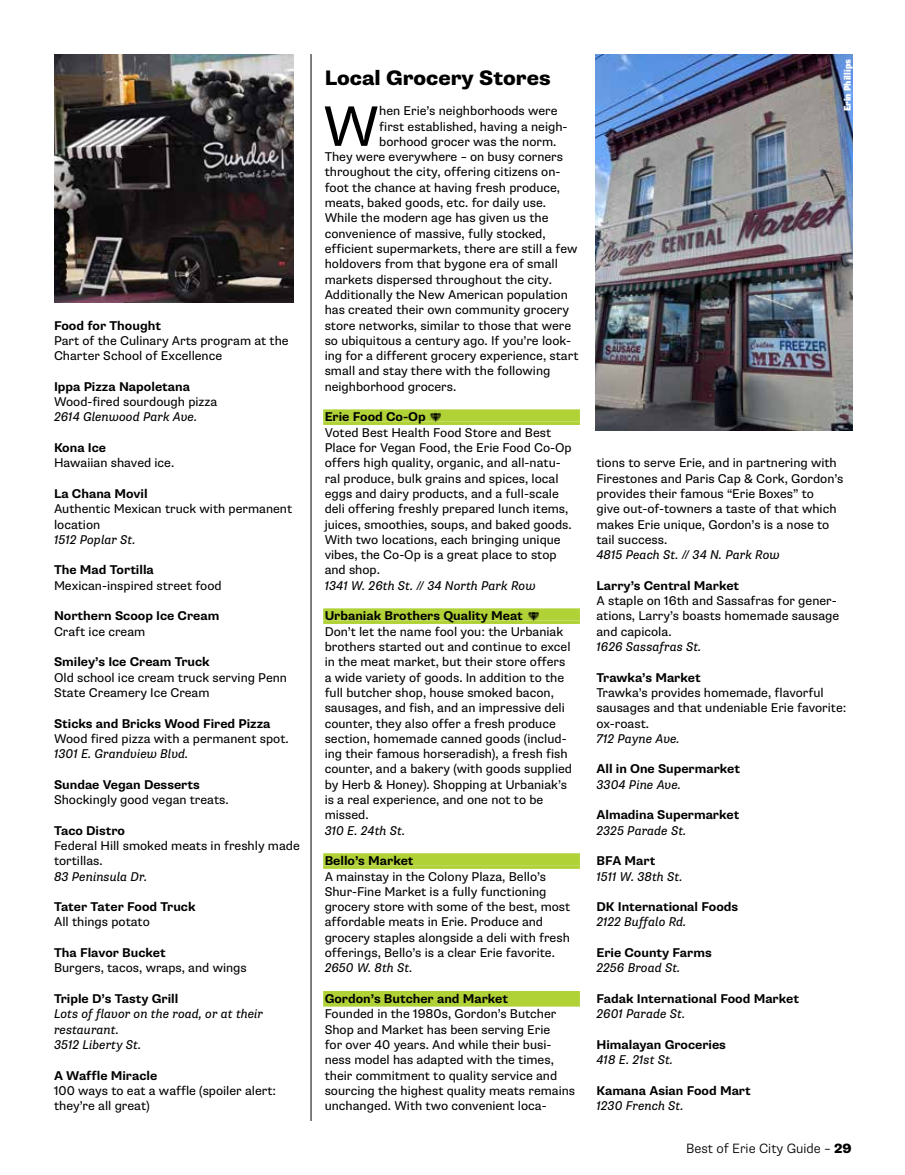
<style>
.page{position:relative;width:905px;height:1175px;background:#fff}
.page>*{position:absolute;margin:0;border:0;box-sizing:border-box;transform-origin:0 0}
.t1{font:57.15px "Supria Sans";color:#000}
.t2{font:800 21px "Supria Sans";color:#000}
.t3{font:300 13.5px "Supria Sans";color:#000}
.t4{font:12.75px/15.3px "Supria Sans";color:#000}
.t5{font:700 12.75px "Supria Sans";color:#000}
.t6{font:italic 12.75px/15.3px "Supria Sans";color:#000}
.t7{font:900 condensed 9.75px "Supria Sans";color:#fff}
.s1{font-weight:800}
</style>
<div class="page">
<div style="left:323px;top:409px;width:257px;height:12px;background:#b0d236"></div>
<svg style="left:323px;top:421px;width:257px;height:4px"></svg>
<div style="left:323px;top:608px;width:257px;height:12px;background:#b0d236"></div>
<svg style="left:323px;top:620px;width:257px;height:4px"></svg>
<div style="left:323px;top:853px;width:257px;height:12px;background:#b0d236"></div>
<svg style="left:323px;top:865px;width:257px;height:4px"></svg>
<div style="left:323px;top:991px;width:257px;height:12px;background:#b0d236"></div>
<hr style="left:323px;top:1003px;width:257px;height:3px;background:#b0d236">
<img style="left:54px;top:54px;width:240px;height:248px">
<img style="left:595px;top:54px;width:257px;height:377px">
<hr style="left:310px;top:54px;width:1px;height:1066px;background:#000">
<svg style="left:430px;top:411px;width:11px;height:12px"></svg>
<svg style="left:528px;top:610px;width:11px;height:11px"></svg>
<p class="t5" style="left:54px;top:317px;width:108px">Food for Thought</p>
<p class="t4" style="left:54px;top:333px;width:236px">Part of the Culinary Arts program at the<br>Charter School of Excellence</p>
<p class="t5" style="left:54px;top:378px;width:137px">Ippa Pizza Napoletana</p>
<p class="t4" style="left:54px;top:394px;width:165px">Wood-fired sourdough pizza</p>
<p class="t6" style="left:54px;top:409px;width:145px">2614 Glenwood Park Ave.</p>
<p class="t5" style="left:54px;top:440px;width:53px">Kona Ice</p>
<p class="t4" style="left:54px;top:455px;width:122px">Hawaiian shaved ice.</p>
<p class="t5" style="left:54px;top:486px;width:95px">La Chana Movil</p>
<p class="t4" style="left:54px;top:501px;width:240px">Authentic Mexican truck with permanent location</p>
<p class="t6" style="left:54px;top:532px;width:83px">1512 Poplar St.</p>
<p class="t5" style="left:54px;top:562px;width:101px">The Mad Tortilla</p>
<p class="t4" style="left:54px;top:578px;width:169px">Mexican-inspired street food</p>
<p class="t5" style="left:54px;top:608px;width:167px">Northern Scoop Ice Cream</p>
<p class="t4" style="left:54px;top:624px;width:93px">Craft ice cream</p>
<p class="t5" style="left:54px;top:654px;width:157px">Smiley’s Ice Cream Truck</p>
<p class="t4" style="left:54px;top:670px;width:234px">Old school ice cream truck serving Penn<br>State Creamery Ice Cream</p>
<p class="t5" style="left:54px;top:715px;width:218px">Sticks and Bricks Wood Fired Pizza</p>
<p class="t4" style="left:54px;top:731px;width:236px">Wood fired pizza with a permanent spot.</p>
<p class="t6" style="left:54px;top:746px;width:136px">1301 E. Grandview Blvd.</p>
<p class="t5" style="left:54px;top:776px;width:147px">Sundae Vegan Desserts</p>
<p class="t4" style="left:54px;top:792px;width:176px">Shockingly good vegan treats.</p>
<p class="t5" style="left:54px;top:822px;width:73px">Taco Distro</p>
<p class="t4" style="left:54px;top:838px;width:247px">Federal Hill smoked meats in freshly made tortillas.</p>
<p class="t6" style="left:54px;top:868px;width:95px">83 Peninsula Dr.</p>
<p class="t5" style="left:54px;top:899px;width:143px">Tater Tater Food Truck</p>
<p class="t4" style="left:54px;top:914px;width:97px">All things potato</p>
<p class="t5" style="left:54px;top:945px;width:113px">Tha Flavor Bucket</p>
<p class="t4" style="left:54px;top:960px;width:194px">Burgers, tacos, wraps, and wings</p>
<p class="t5" style="left:54px;top:990px;width:126px">Triple D’s Tasty Grill</p>
<p class="t6" style="left:54px;top:1006px;width:211px">Lots of flavor on the road, or at their restaurant.<br>3512 Liberty St.</p>
<p class="t5" style="left:54px;top:1067px;width:105px">A Waffle Miracle</p>
<p class="t4" style="left:54px;top:1083px;width:224px">100 ways to eat a waffle (spoiler alert: they’re all great)</p>
<h2 class="t2" style="left:324px;top:64px;width:227px">Local Grocery Stores</h2>
<h1 class="t1" style="left:323px;top:92px;width:58px">W</h1>
<p class="t4" style="left:379px;top:103px;width:180px">hen Erie’s neighborhoods were</p>
<p class="t4" style="left:379px;top:119px;width:190px">first established, having a neigh-</p>
<p class="t4" style="left:379px;top:134px;width:179px">borhood grocer was the norm.</p>
<p class="t4" style="left:325px;top:149px;width:240px">They were everywhere – on busy corners</p>
<p class="t4" style="left:325px;top:165px;width:237px">throughout the city, offering citizens on-</p>
<p class="t4" style="left:325px;top:180px;width:237px">foot the chance at having fresh produce,</p>
<p class="t4" style="left:325px;top:195px;width:223px">meats, baked goods, etc. for daily use.</p>
<p class="t4" style="left:325px;top:211px;width:225px">While the modern age has given us the</p>
<p class="t4" style="left:325px;top:226px;width:222px">convenience of massive, fully stocked,</p>
<p class="t4" style="left:325px;top:241px;width:254px">efficient supermarkets, there are still a few</p>
<p class="t4" style="left:325px;top:256px;width:235px">holdovers from that bygone era of small</p>
<p class="t4" style="left:325px;top:272px;width:229px">markets dispersed throughout the city.</p>
<p class="t4" style="left:325px;top:287px;width:245px">Additionally the New American population</p>
<p class="t4" style="left:325px;top:302px;width:246px">has created their own community grocery</p>
<p class="t4" style="left:325px;top:318px;width:248px">store networks, similar to those that were</p>
<p class="t4" style="left:325px;top:333px;width:248px">so ubiquitous a century ago. If you’re look-</p>
<p class="t4" style="left:325px;top:348px;width:255px">ing for a different grocery experience, start</p>
<p class="t4" style="left:325px;top:364px;width:227px">small and stay there with the following</p>
<p class="t4" style="left:325px;top:379px;width:133px">neighborhood grocers.</p>
<p class="t5" style="left:325px;top:409px;width:103px">Erie Food Co-Op</p>
<p class="t4" style="left:325px;top:425px;width:248px">Voted Best Health Food Store and Best Place for Vegan Food, the Erie Food Co-Op offers high quality, organic, and all-natu&shy;ral produce, bulk grains and spices, local eggs and dairy products, and a full-scale deli offering freshly prepared lunch items, juices, smoothies, soups, and baked goods.<br>With two locations, each bringing unique vibes, the Co-Op is a great place to stop and shop.</p>
<p class="t6" style="left:325px;top:578px;width:212px">1341 W. 26th St. // 34 North Park Row</p>
<p class="t5" style="left:325px;top:608px;width:200px">Urbaniak Brothers Quality Meat</p>
<p class="t4" style="left:325px;top:624px;width:249px">Don’t let the name fool you: the Urbaniak brothers started out and continue to excel in the meat market, but their store offers a wide variety of goods. In addition to the full butcher shop, house smoked bacon, sausages, and fish, and an impressive deli counter, they also offer a fresh produce section, homemade canned goods (includ&shy;ing their famous horseradish), a fresh fish counter, and a bakery (with goods supplied by Herb &amp; Honey). Shopping at Urbaniak’s is a real experience, and one not to be missed.</p>
<p class="t6" style="left:325px;top:823px;width:82px">310 E. 24th St.</p>
<p class="t5" style="left:325px;top:853px;width:90px">Bello’s Market</p>
<p class="t4" style="left:325px;top:868px;width:247px">A mainstay in the Colony Plaza, Bello’s Shur-Fine Market is a fully functioning grocery store with some of the best, most affordable meats in Erie. Produce and grocery staples alongside a deli with fresh offerings, Bello’s is a clear Erie favorite.</p>
<p class="t6" style="left:325px;top:960px;width:89px">2650 W. 8th St.</p>
<p class="t5" style="left:325px;top:990px;width:185px">Gordon’s Butcher and Market</p>
<p class="t4" style="left:325px;top:1006px;width:252px">Founded in the 1980s, Gordon’s Butcher Shop and Market has been serving Erie<br>for over 40 years. And while their busi&shy;ness model has adapted with the times, their commitment to quality service and sourcing the highest quality meats remains unchanged. With two convenient loca-</p>
<p class="t7" style="left:841px;top:111px;width:53px;rotate:-90deg">Erin Phillips</p>
<p class="t4" style="left:596px;top:455px;width:248px">tions to serve Erie, and in partnering with Firestones and Paris Cap &amp; Cork, Gordon’s provides their famous “Erie Boxes” to<br>give out-of-towners a taste of that which makes Erie unique, Gordon’s is a nose to tail success.</p>
<p class="t6" style="left:596px;top:547px;width:185px">4815 Peach St. // 34 N. Park Row</p>
<p class="t5" style="left:596px;top:577px;width:144px">Larry’s Central Market</p>
<p class="t4" style="left:596px;top:593px;width:244px">A staple on 16th and Sassafras for gener&shy;ations, Larry’s boasts homemade sausage and capicola.</p>
<p class="t6" style="left:596px;top:639px;width:106px">1626 Sassafras St.</p>
<p class="t5" style="left:596px;top:669px;width:106px">Trawka’s Market</p>
<p class="t4" style="left:596px;top:685px;width:251px">Trawka’s provides homemade, flavorful sausages and that undeniable Erie favorite: ox-roast.</p>
<p class="t6" style="left:596px;top:731px;width:85px">712 Payne Ave.</p>
<p class="t5" style="left:596px;top:761px;width:145px">All in One Supermarket</p>
<p class="t6" style="left:596px;top:777px;width:86px">3304 Pine Ave.</p>
<p class="t5" style="left:596px;top:807px;width:144px">Almadina Supermarket</p>
<p class="t6" style="left:596px;top:823px;width:91px">2325 Parade St.</p>
<p class="t5" style="left:596px;top:853px;width:60px">BFA Mart</p>
<p class="t6" style="left:596px;top:868px;width:88px">1511 W. 38th St.</p>
<p class="t5" style="left:596px;top:899px;width:143px">DK International Foods</p>
<p class="t6" style="left:596px;top:914px;width:92px">2122 Buffalo Rd.</p>
<p class="t5" style="left:596px;top:945px;width:117px">Erie County Farms</p>
<p class="t6" style="left:596px;top:960px;width:85px">2256 Broad St.</p>
<p class="t5" style="left:596px;top:990px;width:204px">Fadak International Food Market</p>
<p class="t6" style="left:596px;top:1006px;width:90px">2601 Parade St.</p>
<p class="t5" style="left:596px;top:1036px;width:131px">Himalayan Groceries</p>
<p class="t6" style="left:596px;top:1052px;width:78px">418 E. 21st St.</p>
<p class="t5" style="left:596px;top:1082px;width:156px">Kamana Asian Food Mart</p>
<p class="t6" style="left:596px;top:1098px;width:89px">1230 French St.</p>
<p class="t3" style="left:686px;top:1140px;width:167px">Best of Erie City Guide – <span class="s1">29</span></p>
</div>
